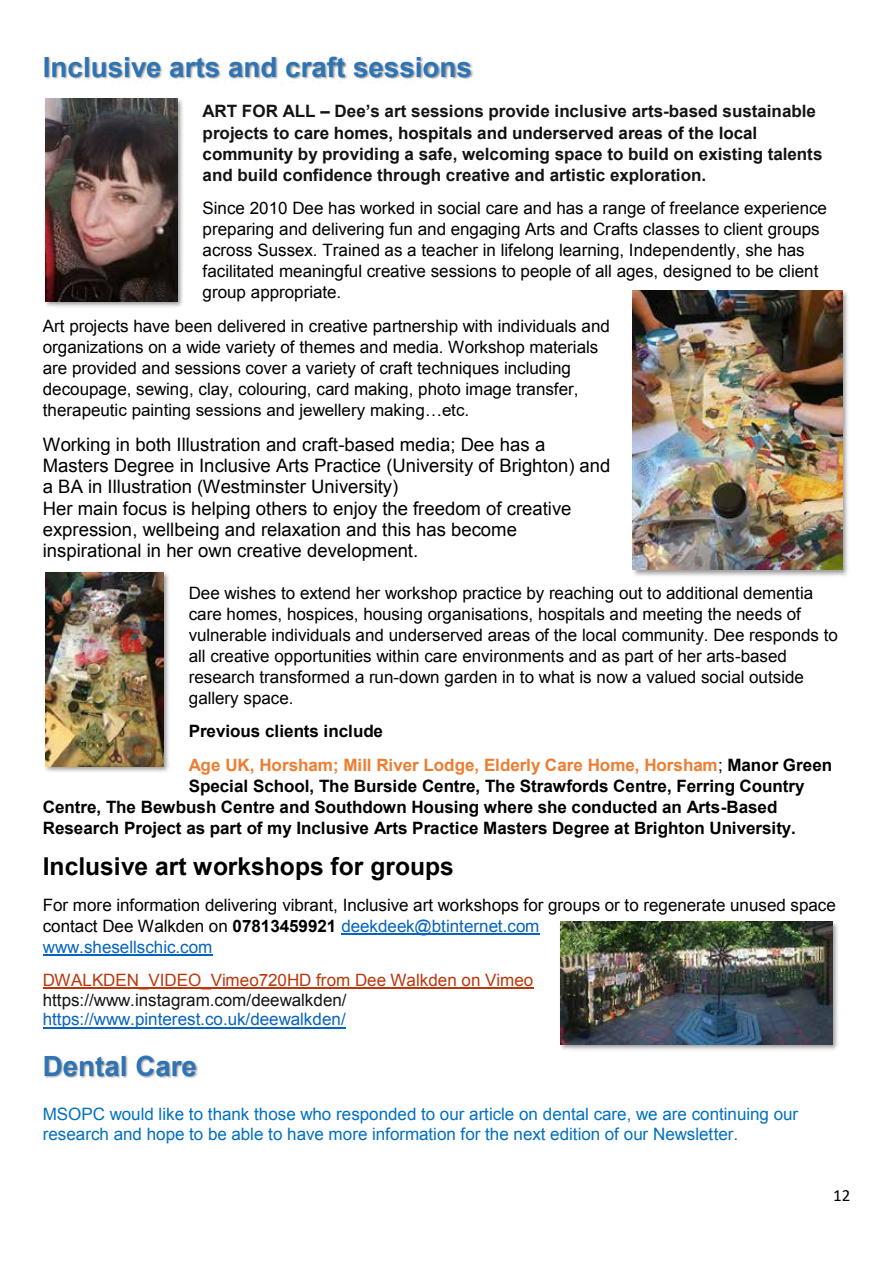
<style>
.page{position:relative;width:893px;height:1263px;background:#fff}
.page>*{position:absolute;margin:0;border:0;box-sizing:border-box;transform-origin:0 0}
.t1{font:700 27.75px "Arial";color:#2e74b5}
.t2{font:700 24.6px "Arial";color:#000}
.t3{font:18.45px/21.3px "Arial";color:#000}
.t4{font:17.1px/21px "Arial";color:#000}
.t5{font:700 17.1px/21px "Arial";color:#141412}
.t6{font:700 17.1px/20.9px "Arial";color:#000}
.t7{font:17.1px/19.6px "Arial";color:#0070c0}
.t8{font:700 17.1px/33.5px "Arial";color:#ed7d31}
.t9{font:17.1px "Arial";color:#bc360a}
.t10{font:17.1px "Arial";color:#0563c1}
.t11{font:17.1px "Arial";color:#141412}
.t12{font:17.1px "Calibri";color:#000}
.s1{color:#10100f}
.s2{color:#000}
.s3{font-weight:400;color:#000}
.s4{font-weight:700}
.s5{color:#0563c1}
</style>
<div class="page">
<img style="left:44px;top:56px;width:430px;height:24px">
<hr style="left:341px;top:933px;width:198px;height:2px;background:#0563c1">
<hr style="left:43px;top:954px;width:170px;height:2px;background:#0563c1">
<hr style="left:43px;top:988px;width:490px;height:1px;background:#bc360a">
<hr style="left:43px;top:1027px;width:303px;height:1px;background:#0563c1">
<img style="left:44px;top:1055px;width:154px;height:24px">
<img style="left:45px;top:98px;width:138px;height:209px">
<img style="left:45px;top:99px;width:133px;height:202px">
<img style="left:560px;top:921px;width:278px;height:129px">
<img style="left:560px;top:922px;width:272px;height:122px">
<img style="left:632px;top:290px;width:216px;height:286px">
<img style="left:633px;top:291px;width:209px;height:279px">
<img style="left:45px;top:573px;width:124px;height:199px">
<img style="left:45px;top:572px;width:119px;height:194px">
<h1 class="t1" style="left:43px;top:49px;width:431px">Inclusive arts and craft sessions</h1>
<p class="t5" style="left:203px;top:102px;width:621px">ART FOR ALL – Dee’s art sessions provide inclusive arts-based sustainable projects to <span class="s1">care homes, hospitals and underserved areas of the local community</span> by providing a safe, welcoming space to build on existing talents and build confidence through creative and artistic exploration.</p>
<p class="t4" style="left:203px;top:198px;width:626px">Since 2010 Dee has worked in social care and has a range of freelance experience preparing and delivering fun and engaging Arts and Crafts classes to client groups across Sussex. Trained as a teacher in lifelong learning, Independently, she has facilitated meaningful creative sessions to people of all ages, designed to be client group appropriate.</p>
<p class="t4" style="left:43px;top:315px;width:569px">Art projects have been delivered in creative partnership with individuals and organizations on a wide variety of themes and media. Workshop materials are provided and sessions cover a variety of craft techniques including decoupage, sewing, clay, colouring, card making, photo image transfer, therapeutic painting sessions and jewellery making…etc.</p>
<p class="t3" style="left:43px;top:434px;width:569px">Working in both Illustration and craft-based media; Dee has a Masters Degree in Inclusive Arts Practice (University of Brighton) and a BA in Illustration (Westminster University)<br>Her main focus is helping others to enjoy the freedom of creative expression, wellbeing and relaxation and this has become inspirational in her own creative development.</p>
<p class="t4" style="left:189px;top:582px;width:651px">Dee wishes to extend her workshop practice by reaching out to additional dementia care homes, hospices, housing organisations, hospitals and meeting the needs of vulnerable individuals and underserved areas of the local community. Dee responds to all creative opportunities within care environments and as part of her arts-based research transformed a run-down garden in to what is now a valued social outside gallery space.</p>
<p class="t8" style="left:189px;top:715px;width:645px"><span class="s2">Previous clients include<br></span>Age UK, Horsham; Mill River Lodge, Elderly Care Home, Horsham<span class="s3">;</span> <span class="s2">Manor Green</span></p>
<p class="t6" style="left:43px;top:776px;width:763px;text-indent:146px">Special School, The Burside Centre, The Strawfords Centre, Ferring Country<br>Centre, The Bewbush Centre and Southdown Housing where she conducted an Arts-Based<br>Research Project as part of my Inclusive Arts Practice Masters Degree at Brighton University.</p>
<h2 class="t2" style="left:43px;top:850px;width:413px">Inclusive art workshops for groups</h2>
<p class="t4" style="left:43px;top:894px;width:795px">For more information delivering vibrant, Inclusive art workshops for groups or to regenerate unused space contact Dee Walkden on <span class="s4">07813459921</span> <span class="s5">deekdeek@btinternet.com<br>www.shesellschic.com</span></p>
<p class="t9" style="left:43px;top:969px;width:492px">DWALKDEN_VIDEO_Vimeo720HD from Dee Walkden on Vimeo</p>
<p class="t11" style="left:43px;top:988px;width:305px">https://www.instagram.com/deewalkden/</p>
<p class="t10" style="left:43px;top:1008px;width:304px">https://www.pinterest.co.uk/deewalkden/</p>
<h1 class="t1" style="left:43px;top:1047px;width:156px">Dental Care</h1>
<p class="t7" style="left:43px;top:1105px;width:757px">MSOPC would like to thank those who responded to our article on dental care, we are continuing our research and hope to be able to have more information for the next edition of our Newsletter.</p>
<p class="t12" style="left:833px;top:1183px;width:19px">12</p>
</div>
